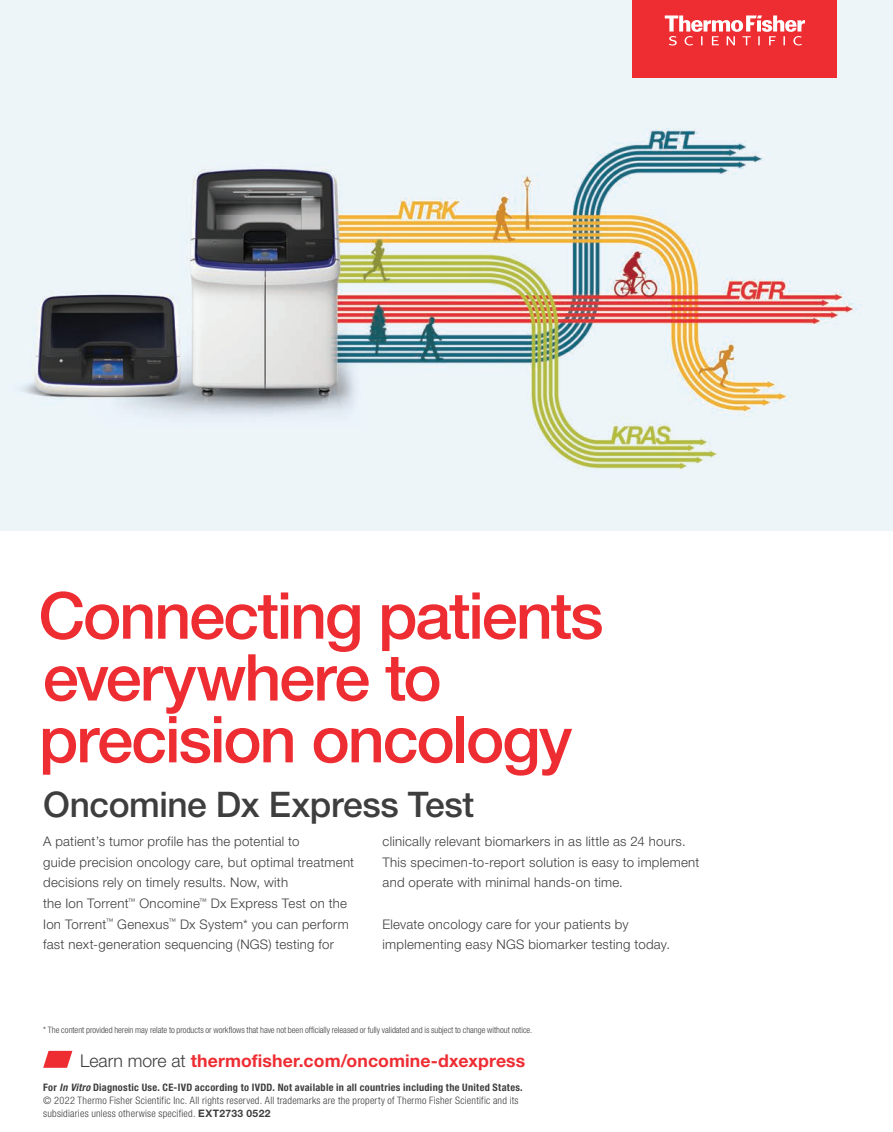
<style>
.page{position:relative;width:893px;height:1132px;background:#fff}
.page>*{position:absolute;margin:0;border:0;box-sizing:border-box;transform-origin:0 0}
.t1{font:500 64.65px/61.8px "Helvetica Neue LTW1 G";letter-spacing:-.035em;color:#ee2d33}
.t2{font:500 35.25px "Helvetica Neue LTW1 G";letter-spacing:-.01em;color:#3e3e3f}
.t3{font:700 17.7px "Helvetica Neue LTW1 G";letter-spacing:.005em;color:#ee2d33}
.t4{font:300 13.2px/20.5px "Helvetica Neue LTW1 G";letter-spacing:.02em;color:#3e3e3f}
.t5{font:300 condensed 10.35px/13.2px "Helvetica Neue LTW1 G";letter-spacing:.025em;color:#3e3e3f}
.t6{font:300 condensed 8.85px "Helvetica Neue LTW1 G";letter-spacing:-.005em;color:#3e3e3f}
.s1{font-weight:300;color:#3e3e3f}
.s2{font-weight:700}
.s3{font-weight:700;font-style:italic}
.s4{font-weight:700;font-stretch:normal}
</style>
<div class="page">
<svg style="left:43px;top:1050px;width:29px;height:17px"></svg>
<img style="left:0;top:0;width:893px;height:530px">
<div style="left:633px;top:0;width:204px;height:78px;background:#ee2d33"></div>
<svg style="left:665px;top:15px;width:140px;height:30px"></svg>
<p class="t1" style="left:39px;top:584px;width:567px">Connecting patients everywhere to precision oncology</p>
<p class="t2" style="left:43px;top:782px;width:432px">Oncomine Dx Express Test</p>
<p class="t4" style="left:43px;top:830px;width:313px">A patient’s tumor profile has the potential to<br>guide precision oncology care, but optimal treatment decisions rely on timely results. Now, with<br>the Ion Torrent<sup>™</sup> Oncomine<sup>™</sup> Dx Express Test on the Ion Torrent<sup>™</sup> Genexus<sup>™</sup> Dx System* you can perform fast next-generation sequencing (NGS) testing for</p>
<p class="t4" style="left:382px;top:830px;width:318px">clinically relevant biomarkers in as little as 24 hours.<br>This specimen-to-report solution is easy to implement and operate with minimal hands-on time.</p>
<p class="t4" style="left:382px;top:913px;width:289px">Elevate oncology care for your patients by implementing easy NGS biomarker testing today.</p>
<p class="t6" style="left:43px;top:1024px;width:491px">* The content provided herein may relate to products or workflows that have not been officially released or fully validated and is subject to change without notice.</p>
<p class="t3" style="left:80px;top:1049px;width:447px"><span class="s1">Learn more at</span> thermofisher.com/oncomine-dxexpress</p>
<p class="t5" style="left:43px;top:1080px;width:481px"><span class="s2">For</span> <span class="s3">In Vitro</span> <span class="s2">Diagnostic Use. CE-IVD according to IVDD. Not available in all countries including the United States. </span>© 2022 Thermo Fisher Scientific Inc. All rights reserved. All trademarks are the property of Thermo Fisher Scientific and its subsidiaries unless otherwise specified. <span class="s4">EXT2733 0522</span></p>
</div>
